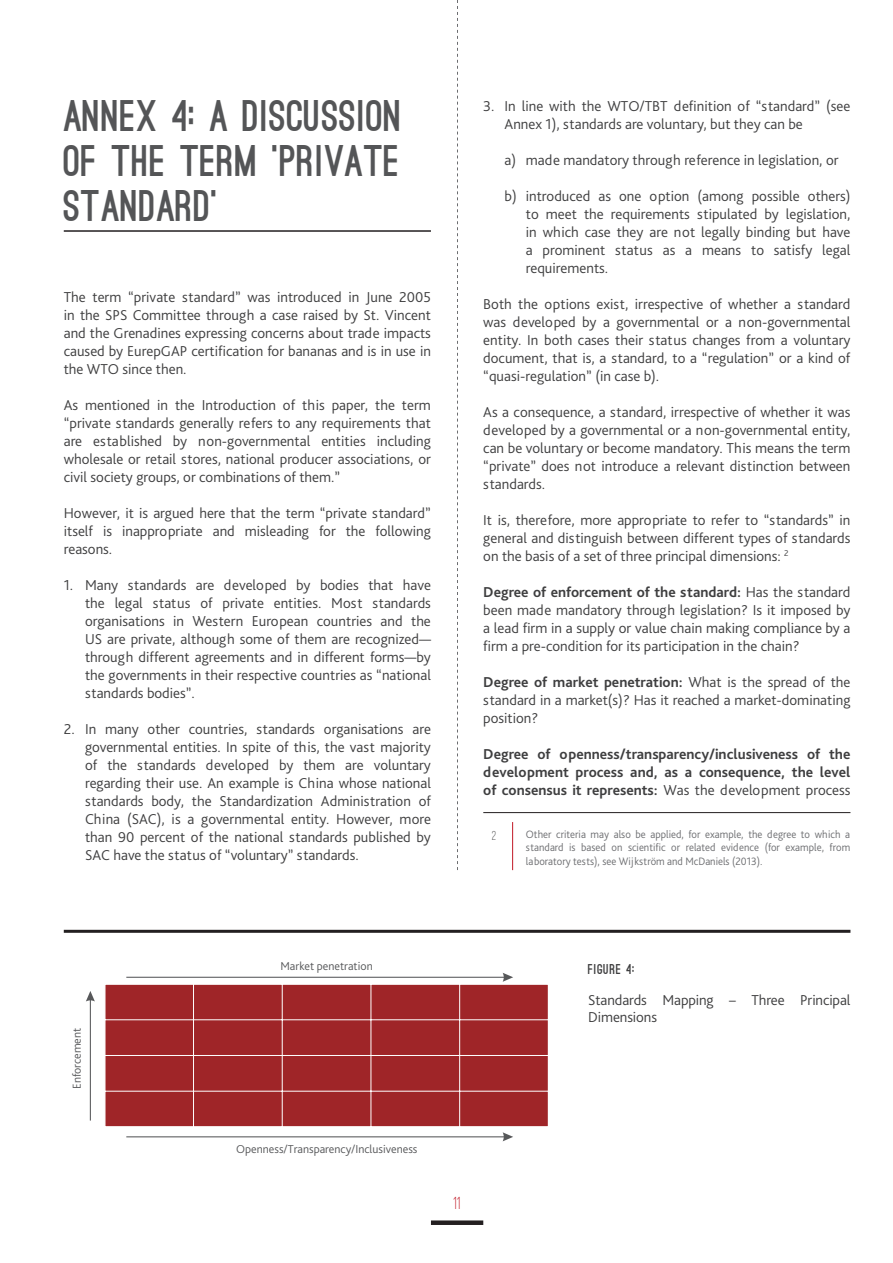
<style>
.page{position:relative;width:893px;height:1263px;background:#fff}
.page>*{position:absolute;margin:0;border:0;box-sizing:border-box;transform-origin:0 0}
.t1{font:900 42px/45px "Ostrich Sans";letter-spacing:.02em;color:#545557;text-align:justify}
.t2{font:500 18px "Ostrich Sans";color:#c11926}
.t3{font:300 15px/18px "Bliss Pro";color:#3e3e3f;text-align:justify}
.t4{font:700 15px/18px "Bliss Pro";color:#3e3e3f;text-align:justify}
.t5{font:900 13.5px "Ostrich Sans";letter-spacing:.05em;color:#3e3e3f}
.t6{font:500 13.5px "Ostrich Sans";color:#3e3e3f}
.t7{font:300 12px "Bliss Pro";color:#57585a}
.t8{font:300 11.25px/13.5px "Bliss Pro";color:#6c6d70;text-align:justify;scale:.95 1}
.s1{font-weight:700}
.s2{font-weight:300}
</style>
<div class="page">
<div style="left:431px;top:1220px;width:52px;height:5px;background:#231f20"></div>
<svg style="left:457px;top:0;width:1px;height:870px"></svg>
<hr style="left:64px;top:230px;width:367px;height:2px;background:#231f20">
<hr style="left:64px;top:930px;width:786px;height:3px;background:#231f20">
<hr style="left:483px;top:812px;width:367px;height:1px;background:#231f20">
<hr style="left:512px;top:822px;width:1px;height:48px;background:#c11926">
<div style="left:104px;top:984px;width:445px;height:143px;background:#9f2528"></div>
<hr style="left:104px;top:984px;width:1px;height:143px;background:#fff">
<hr style="left:193px;top:984px;width:1px;height:143px;background:#fff">
<hr style="left:282px;top:984px;width:1px;height:143px;background:#fff">
<hr style="left:370px;top:984px;width:1px;height:143px;background:#fff">
<hr style="left:459px;top:984px;width:1px;height:143px;background:#fff">
<hr style="left:548px;top:984px;width:1px;height:143px;background:#fff">
<hr style="left:104px;top:1126px;width:445px;height:1px;background:#fff">
<hr style="left:104px;top:1091px;width:445px;height:1px;background:#fff">
<hr style="left:104px;top:1055px;width:445px;height:1px;background:#fff">
<hr style="left:104px;top:1019px;width:445px;height:1px;background:#fff">
<hr style="left:104px;top:984px;width:445px;height:1px;background:#fff">
<hr style="left:126px;top:977px;width:382px;height:1px;background:#57585a">
<svg style="left:503px;top:973px;width:10px;height:9px"></svg>
<hr style="left:126px;top:1136px;width:382px;height:1px;background:#57585a">
<svg style="left:503px;top:1132px;width:10px;height:9px"></svg>
<hr style="left:90px;top:996px;width:1px;height:124px;background:#57585a">
<svg style="left:86px;top:991px;width:9px;height:10px"></svg>
<p class="t1" style="left:64px;top:95px;width:340px">ANNEX 4: A DISCUSSION OF THE TERM ‘PRIVATE STANDARD’</p>
<p class="t3" style="left:64px;top:287px;width:369px">The term “private standard” was introduced in June 2005 in the SPS Committee through a case raised by St. Vincent and the Grenadines expressing concerns about trade impacts caused by EurepGAP certification for bananas and is in use in the WTO since then.</p>
<p class="t3" style="left:64px;top:395px;width:369px">As mentioned in the Introduction of this paper, the term “private standards generally refers to any requirements that are established by non-governmental entities including wholesale or retail stores, national producer associations, or civil society groups, or combinations of them.”</p>
<p class="t3" style="left:64px;top:503px;width:369px">However, it is argued here that the term “private standard” itself is inappropriate and misleading for the following reasons.</p>
<p class="t3" style="left:85px;top:575px;width:347px;text-indent:-21px">1. Many standards are developed by bodies that have the legal status of private entities. Most standards organisations in Western European countries and the US are private, although some of them are recognized— through different agreements and in different forms—by the governments in their respective countries as “national standards bodies”.</p>
<p class="t3" style="left:85px;top:719px;width:347px;text-indent:-21px">2. In many other countries, standards organisations are governmental entities. In spite of this, the vast majority of the standards developed by them are voluntary regarding their use. An example is China whose national standards body, the Standardization Administration of China (SAC), is a governmental entity. However, more than 90 percent of the national standards published by SAC have the status of “voluntary” standards.</p>
<p class="t3" style="left:505px;top:96px;width:347px;text-indent:-21px">3. In line with the WTO/TBT definition of “standard” (see<br>Annex 1), standards are voluntary, but they can be</p>
<p class="t3" style="left:505px;top:150px;width:335px">a) made mandatory through reference in legislation, or</p>
<p class="t3" style="left:526px;top:186px;width:326px;text-indent:-21px">b) introduced as one option (among possible others) to meet the requirements stipulated by legislation, in which case they are not legally binding but have a prominent status as a means to satisfy legal requirements.</p>
<p class="t3" style="left:483px;top:294px;width:369px">Both the options exist, irrespective of whether a standard was developed by a governmental or a non-governmental entity. In both cases their status changes from a voluntary document, that is, a standard, to a “regulation” or a kind of “quasi-regulation” (in case b).</p>
<p class="t3" style="left:483px;top:402px;width:369px">As a consequence, a standard, irrespective of whether it was developed by a governmental or a non-governmental entity, can be voluntary or become mandatory. This means the term “private” does not introduce a relevant distinction between standards.</p>
<p class="t3" style="left:483px;top:510px;width:369px">It is, therefore, more appropriate to refer to “standards” in general and distinguish between different types of standards on the basis of a set of three principal dimensions: <sup>2</sup></p>
<p class="t3" style="left:483px;top:582px;width:369px"><span class="s1">Degree of enforcement of the standard:</span> Has the standard been made mandatory through legislation? Is it imposed by a lead firm in a supply or value chain making compliance by a firm a pre-condition for its participation in the chain?</p>
<p class="t3" style="left:483px;top:672px;width:369px"><span class="s1">Degree of market penetration:</span> What is the spread of the standard in a market(s)? Has it reached a market-dominating position?</p>
<p class="t4" style="left:483px;top:744px;width:369px">Degree of openness/transparency/inclusiveness of the development process and, as a consequence, the level of consensus it represents: <span class="s2">Was the development process</span></p>
<p class="t6" style="left:492px;top:827px;width:6px">2</p>
<p class="t8" style="left:526px;top:827px;width:343px">Other criteria may also be applied, for example, the degree to which a standard is based on scientific or related evidence (for example, from laboratory tests), see Wijkström and McDaniels (2013).</p>
<p class="t7" style="left:72px;top:1089px;width:63px;rotate:-90deg">Enforcement</p>
<p class="t7" style="left:280px;top:961px;width:94px">Market penetration</p>
<p class="t7" style="left:236px;top:1144px;width:183px">Openness/Transparency/Inclusiveness</p>
<p class="t2" style="left:454px;top:1192px;width:9px">11</p>
<p class="t5" style="left:588px;top:964px;width:48px">FIGURE 4:</p>
<p class="t3" style="left:588px;top:992px;width:264px;line-height:16.5px">Standards Mapping – Three Principal<br>Dimensions</p>
</div>
